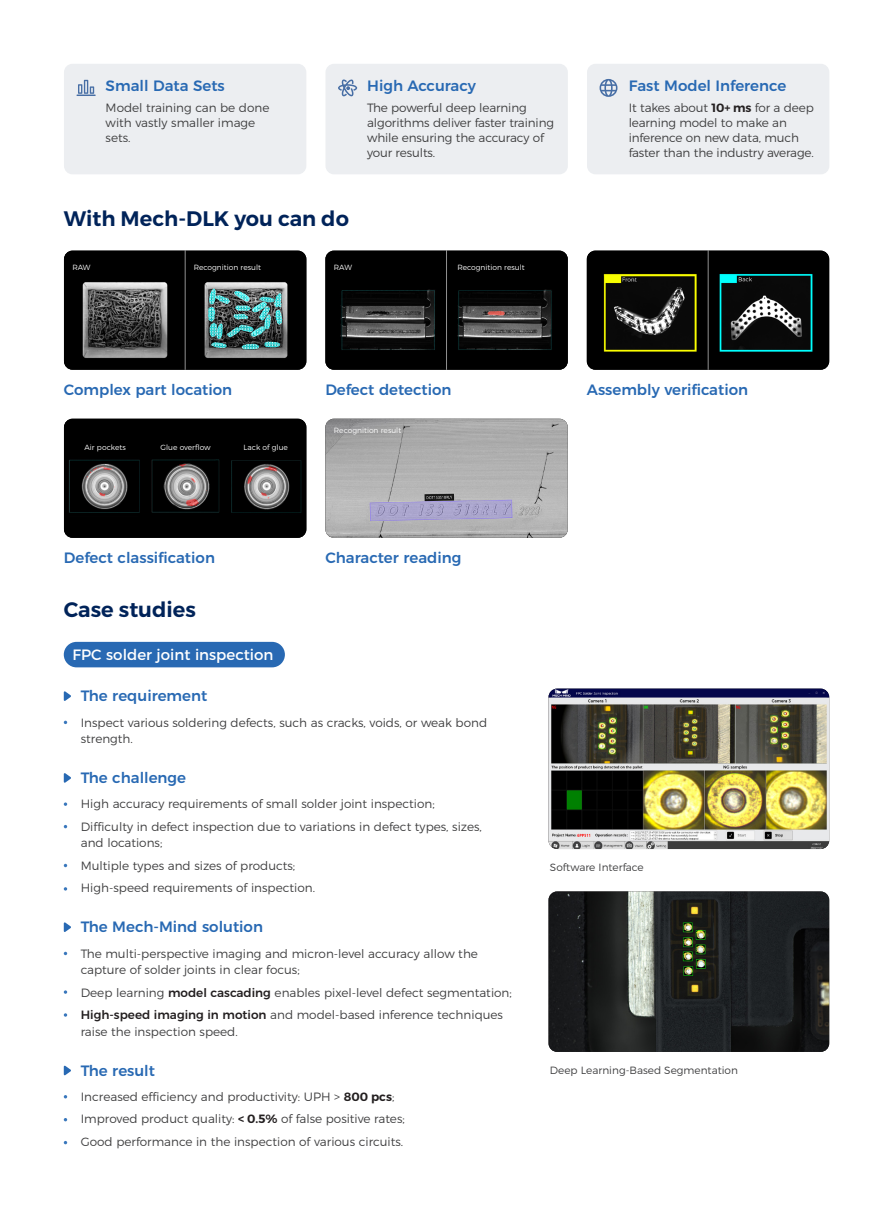
<style>
.page{position:relative;width:893px;height:1212px;background:#fff}
.page>*{position:absolute;margin:0;border:0;box-sizing:border-box;transform-origin:0 0}
.段落样式1{font:600 21px "Montserrat";color:#002359}
.段落样式1-2{font:500 15px "Montserrat";color:#2869b3}
.t1{font:15px "Montserrat";color:#fff}
.t2{font:300 12px/15px "Montserrat";color:#3e3e3f}
.t3{font:300 10.5px "Montserrat";color:#3e3e3f}
.段落样式1-3{font:300 7.5px "Montserrat";color:#fff}
.s1{font-weight:600;color:#231f20}
.s2{font-weight:500;color:#231f20}
</style>
<div class="page">
<div style="left:64px;top:642px;width:221px;height:25px;background:#2869b3;border-radius:13px"></div>
<svg style="left:64px;top:691px;width:7px;height:10px"></svg>
<svg style="left:64px;top:990px;width:3px;height:4px"></svg>
<svg style="left:64px;top:1013px;width:3px;height:4px"></svg>
<svg style="left:64px;top:922px;width:7px;height:10px"></svg>
<svg style="left:64px;top:1065px;width:7px;height:10px"></svg>
<svg style="left:64px;top:802px;width:3px;height:4px"></svg>
<svg style="left:64px;top:773px;width:7px;height:10px"></svg>
<img style="left:549px;top:689px;width:280px;height:160px">
<img style="left:549px;top:891px;width:280px;height:161px">
<img style="left:64px;top:251px;width:242px;height:119px">
<img style="left:325px;top:251px;width:243px;height:119px">
<img style="left:587px;top:251px;width:242px;height:119px">
<img style="left:325px;top:419px;width:243px;height:119px">
<img style="left:64px;top:419px;width:242px;height:119px">
<div style="left:64px;top:64px;width:242px;height:110px;background:#eceef1;border-radius:9px"></div>
<hr style="left:84px;top:80px;width:4px;height:14px;background:#476ea5">
<svg style="left:77px;top:81px;width:19px;height:15px"></svg>
<div style="left:325px;top:64px;width:243px;height:110px;background:#eceef1;border-radius:9px"></div>
<svg style="left:338px;top:79px;width:19px;height:17px"></svg>
<div style="left:587px;top:64px;width:242px;height:110px;background:#eceef1;border-radius:9px"></div>
<svg style="left:600px;top:79px;width:17px;height:18px"></svg>
<p class="段落样式1-2" style="left:106px;top:74px;width:121px">Small Data Sets</p>
<p class="t2" style="left:106px;top:100px;width:165px">Model training can be done with vastly smaller image sets.</p>
<p class="段落样式1-2" style="left:367px;top:74px;width:110px">High Accuracy</p>
<p class="t2" style="left:367px;top:100px;width:188px">The powerful deep learning algorithms deliver faster training while ensuring the accuracy of your results.</p>
<p class="段落样式1" style="left:64px;top:206px;width:287px">With Mech-DLK you can do</p>
<p class="段落样式1-3" style="left:72px;top:261px;width:20px">RAW</p>
<p class="段落样式1-3" style="left:194px;top:261px;width:69px">Recognition result</p>
<p class="段落样式1-3" style="left:334px;top:261px;width:20px">RAW</p>
<p class="段落样式1-3" style="left:457px;top:261px;width:69px">Recognition result</p>
<p class="段落样式1-2" style="left:629px;top:74px;width:159px">Fast Model Inference</p>
<p class="t2" style="left:629px;top:100px;width:187px">It takes about <span class="s1">10+ ms</span> for a deep learning model to make an inference on new data, much faster than the industry average.</p>
<p class="段落样式1-2" style="left:64px;top:378px;width:170px">Complex part location</p>
<p class="段落样式1-2" style="left:325px;top:378px;width:128px">Defect detection</p>
<p class="段落样式1-2" style="left:587px;top:378px;width:163px">Assembly verification</p>
<p class="段落样式1-3" style="left:85px;top:441px;width:43px">Air pockets</p>
<p class="段落样式1-3" style="left:161px;top:441px;width:52px">Glue overflow</p>
<p class="段落样式1-3" style="left:244px;top:441px;width:46px">Lack of glue</p>
<p class="段落样式1-3" style="left:334px;top:424px;width:69px">Recognition result</p>
<p class="段落样式1-2" style="left:64px;top:546px;width:153px">Defect classification</p>
<p class="段落样式1-2" style="left:325px;top:546px;width:138px">Character reading</p>
<p class="段落样式1" style="left:64px;top:597px;width:134px">Case studies</p>
<p class="t1" style="left:73px;top:642px;width:202px">FPC solder joint inspection</p>
<p class="段落样式1-2" style="left:81px;top:684px;width:128px">The requirement</p>
<p class="t2" style="left:81px;top:713px;width:408px;line-height:16.5px">Inspect various soldering defects, such as cracks, voids, or weak bond strength.</p>
<p class="段落样式1-2" style="left:81px;top:766px;width:107px">The challenge</p>
<p class="t2" style="left:81px;top:795px;width:355px">High accuracy requirements of small solder joint inspection;</p>
<p class="t2" style="left:81px;top:817px;width:403px;line-height:16.5px">Difficulty in defect inspection due to variations in defect types, sizes, and locations;</p>
<p class="t2" style="left:81px;top:857px;width:216px">Multiple types and sizes of products;</p>
<p class="t2" style="left:81px;top:879px;width:236px">High-speed requirements of inspection.</p>
<p class="段落样式1-2" style="left:81px;top:915px;width:184px">The Mech-Mind solution</p>
<p class="t2" style="left:81px;top:944px;width:399px;line-height:16.5px">The multi-perspective imaging and micron-level accuracy allow the capture of solder joints in clear focus;</p>
<p class="t2" style="left:81px;top:984px;width:433px">Deep learning <span class="s2">model cascading</span> enables pixel-level defect segmentation;</p>
<p class="t2" style="left:81px;top:1005px;width:424px;line-height:16.5px"><span class="s2">High-speed imaging in motion</span> and model-based inference techniques raise the inspection speed.</p>
<p class="段落样式1-2" style="left:81px;top:1058px;width:76px">The result</p>
<p class="t2" style="left:81px;top:1088px;width:315px">Increased efficiency and productivity: UPH &gt; <span class="s1">800 pcs</span>;</p>
<p class="t2" style="left:81px;top:1111px;width:326px">Improved product quality: <span class="s1">&lt; 0.5%</span> of false positive rates;</p>
<p class="t2" style="left:81px;top:1133px;width:324px">Good performance in the inspection of various circuits.</p>
<p class="t3" style="left:550px;top:859px;width:95px">Software Interface</p>
<p class="t3" style="left:550px;top:1061px;width:190px">Deep Learning-Based Segmentation</p>
</div>
